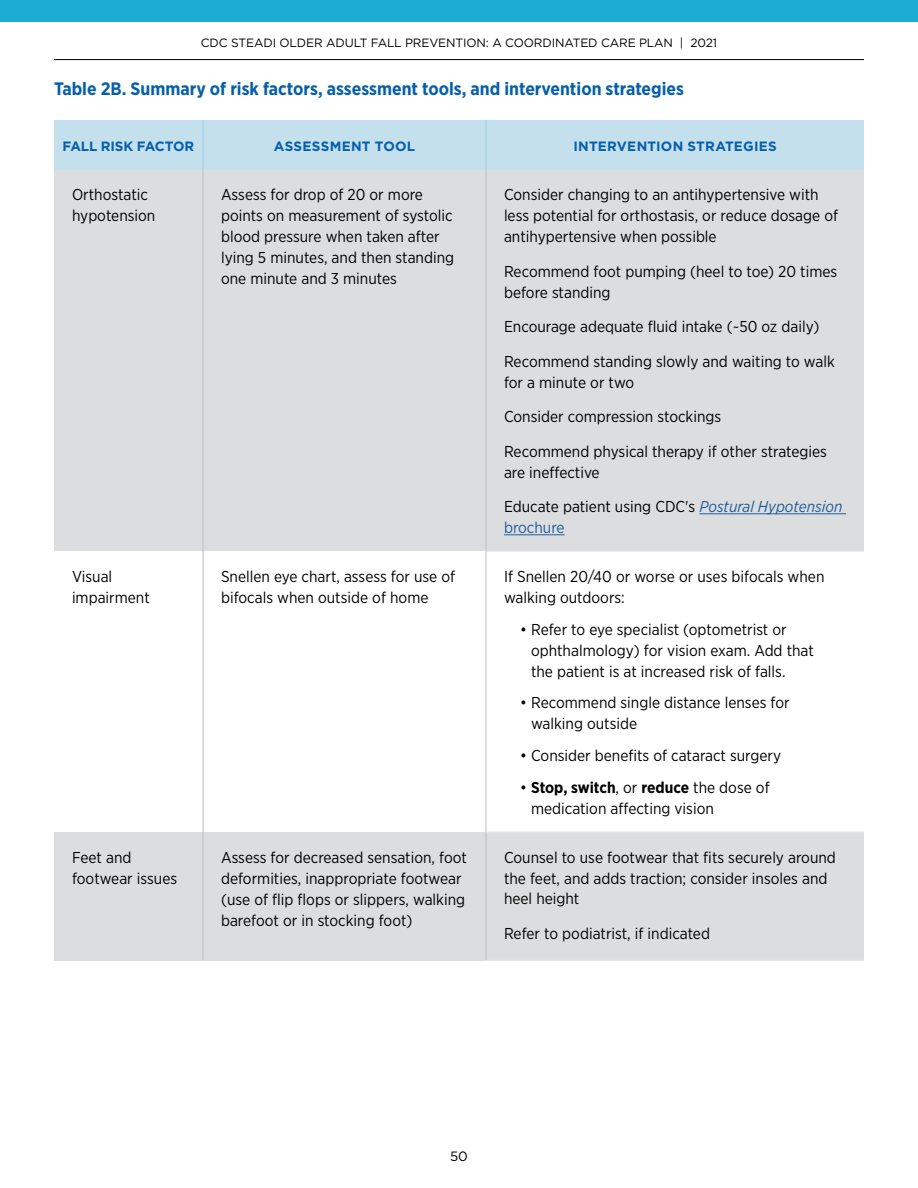
<style>
.page{position:relative;width:918px;height:1188px;background:#fff}
.page>*{position:absolute;margin:0;border:0;box-sizing:border-box;transform-origin:0 0}
.t1{font:700 18px "Gotham Narrow";color:#065fab}
.t2{font:15.75px/21px "Gotham Narrow";color:#000}
.t3{font:15.75px "Gotham Narrow";color:#215e9e}
.t4{font:700 13.5px "Gotham";letter-spacing:.015em;color:#065fab}
.t5{font:700 13.5px "Gotham";letter-spacing:-.01em;color:#065fab}
.t6{font:13.5px "Gotham";color:#000}
.t7{font:12px "Gotham";letter-spacing:-.01em;color:#000}
.s1{font-style:italic;color:#215e9e}
.s2{font-weight:700}
</style>
<div class="page">
<div style="left:0;top:0;width:918px;height:22px;background:#1eadd2"></div>
<hr style="left:54px;top:59px;width:810px;height:1px;background:#000">
<div style="left:203px;top:170px;width:283px;height:381px;background:#dcddde"></div>
<div style="left:486px;top:170px;width:378px;height:381px;background:#dcddde"></div>
<div style="left:486px;top:832px;width:378px;height:128px;background:#dcddde"></div>
<div style="left:54px;top:120px;width:149px;height:50px;background:#c4e0ed"></div>
<div style="left:203px;top:120px;width:283px;height:50px;background:#c4e0ed"></div>
<div style="left:486px;top:120px;width:378px;height:50px;background:#c4e0ed"></div>
<div style="left:54px;top:170px;width:149px;height:381px;background:#dcddde"></div>
<div style="left:54px;top:832px;width:149px;height:128px;background:#dcddde"></div>
<div style="left:203px;top:832px;width:283px;height:128px;background:#dcddde"></div>
<hr style="left:203px;top:120px;width:1px;height:50px;background:#9ecfe4">
<hr style="left:486px;top:120px;width:1px;height:50px;background:#9ecfe4">
<hr style="left:203px;top:170px;width:1px;height:381px;background:#bcbec0">
<hr style="left:203px;top:551px;width:1px;height:281px;background:#bcbec0">
<hr style="left:203px;top:832px;width:1px;height:128px;background:#bcbec0">
<hr style="left:486px;top:170px;width:1px;height:381px;background:#bcbec0">
<hr style="left:486px;top:551px;width:1px;height:281px;background:#bcbec0">
<hr style="left:486px;top:832px;width:1px;height:128px;background:#bcbec0">
<hr style="left:486px;top:551px;width:378px;height:1px;background:#e6e7e8">
<hr style="left:486px;top:832px;width:378px;height:1px;background:#e6e7e8">
<hr style="left:486px;top:960px;width:378px;height:1px;background:#e6e7e8">
<hr style="left:699px;top:513px;width:147px;height:1px;background:#215e9e">
<hr style="left:504px;top:534px;width:61px;height:1px;background:#215e9e">
<p class="t7" style="left:201px;top:35px;width:518px">CDC STEADI OLDER ADULT FALL PREVENTION: A COORDINATED CARE PLAN | 2021</p>
<p class="t1" style="left:54px;top:77px;width:632px">Table 2B. Summary of risk factors, assessment tools, and intervention strategies</p>
<p class="t5" style="left:62px;top:137px;width:133px">FALL RISK FACTOR</p>
<p class="t4" style="left:274px;top:137px;width:143px">ASSESSMENT TOOL</p>
<p class="t4" style="left:573px;top:137px;width:205px">INTERVENTION STRATEGIES</p>
<p class="t2" style="left:72px;top:184px;width:85px">Orthostatic hypotension</p>
<p class="t2" style="left:221px;top:184px;width:235px">Assess for drop of 20 or more points on measurement of systolic blood pressure when taken after lying 5 minutes, and then standing one minute and 3 minutes</p>
<p class="t2" style="left:504px;top:184px;width:336px">Consider changing to an antihypertensive with less potential for orthostasis, or reduce dosage of antihypertensive when possible</p>
<p class="t2" style="left:504px;top:260px;width:335px">Recommend foot pumping (heel to toe) 20 times before standing</p>
<p class="t2" style="left:504px;top:309px;width:332px;line-height:34.5px">Encourage adequate fuid intake (~50 oz daily)<br>Recommend standing slowly and waiting to walk</p>
<p class="t2" style="left:504px;top:365px;width:325px;line-height:34.5px">for a minute or two<br>Consider compression stockings<br>Recommend physical therapy if other strategies</p>
<p class="t2" style="left:504px;top:455px;width:340px;line-height:34.5px">are inefective<br>Educate patient using CDC's <span class="s1">Postural Hypotension</span></p>
<p class="t3" style="left:504px;top:518px;width:62px">brochure</p>
<p class="t2" style="left:72px;top:565px;width:42px">Visual</p>
<p class="t2" style="left:221px;top:565px;width:236px">Snellen eye chart, assess for use of</p>
<p class="t2" style="left:504px;top:565px;width:322px">If Snellen 20/40 or worse or uses bifocals when</p>
<p class="t2" style="left:72px;top:586px;width:79px">impairment</p>
<p class="t2" style="left:221px;top:586px;width:209px">bifocals when outside of home</p>
<p class="t2" style="left:504px;top:586px;width:122px">walking outdoors:</p>
<p class="t2" style="left:531px;top:618px;width:284px;text-indent:-11px">• Refer to eye specialist (optometrist or ophthalmology) for vision exam. Add that the patient is at increased risk of falls.</p>
<p class="t2" style="left:531px;top:692px;width:260px;text-indent:-11px">• Recommend single distance lenses for walking outside</p>
<p class="t2" style="left:520px;top:745px;width:262px">• Consider benefts of cataract surgery</p>
<p class="t2" style="left:531px;top:777px;width:240px;text-indent:-11px">• <span class="s2">Stop, switch</span>, or <span class="s2">reduce</span> the dose of medication afecting vision</p>
<p class="t2" style="left:72px;top:846px;width:61px">Feet and</p>
<p class="t2" style="left:221px;top:846px;width:247px">Assess for decreased sensation, foot</p>
<p class="t2" style="left:504px;top:846px;width:333px">Counsel to use footwear that fts securely around</p>
<p class="t2" style="left:72px;top:867px;width:107px">footwear issues</p>
<p class="t2" style="left:221px;top:867px;width:246px">deformities, inappropriate footwear (use of fip fops or slippers, walking barefoot or in stocking foot)</p>
<p class="t2" style="left:504px;top:867px;width:325px">the feet, and adds traction; consider insoles and heel height</p>
<p class="t2" style="left:504px;top:923px;width:208px">Refer to podiatrist, if indicated</p>
<p class="t6" style="left:450px;top:1148px;width:19px">50</p>
</div>
